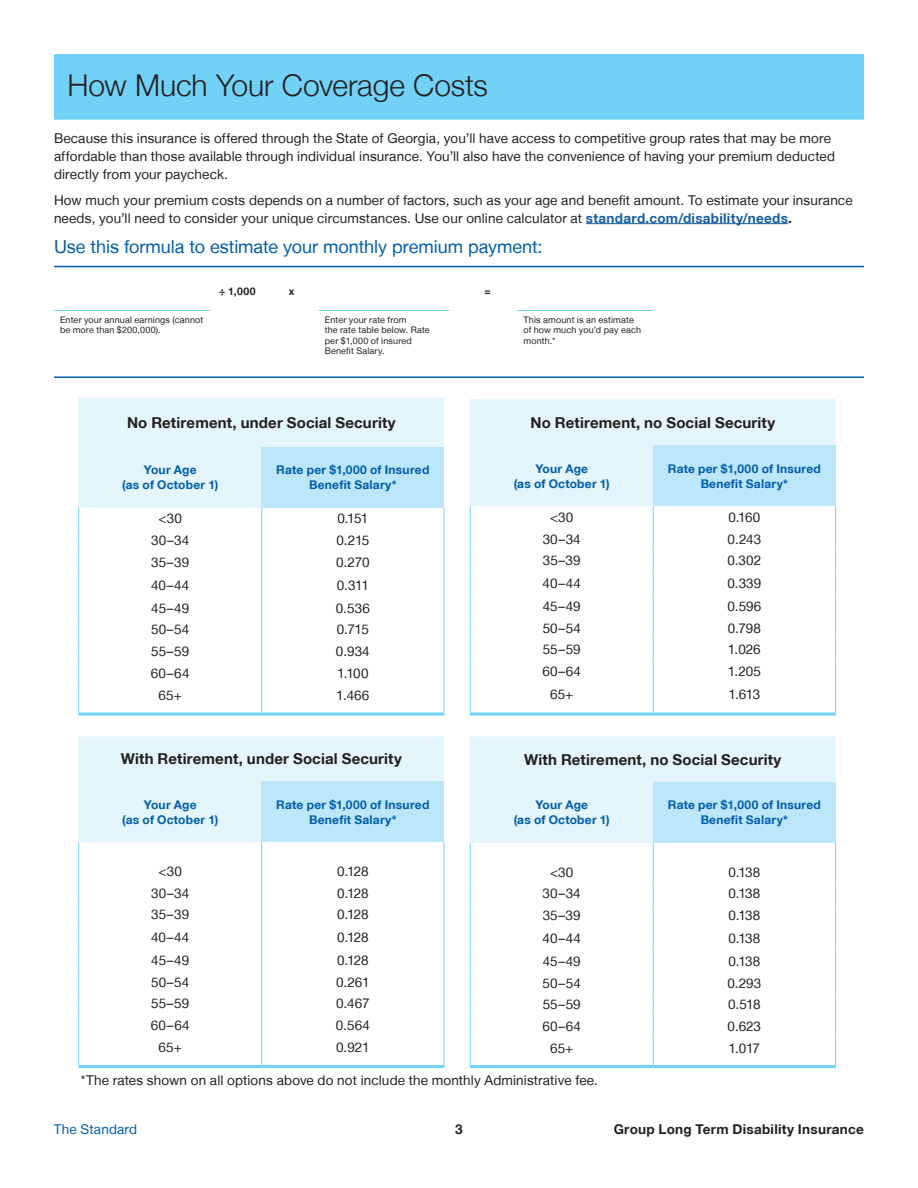
<style>
.page{position:relative;width:918px;height:1188px;background:#fff}
.page>*{position:absolute;margin:0;border:0;box-sizing:border-box;transform-origin:0 0}
.t1{font:300 30px "Helvetica Neue LT";letter-spacing:-.005em;color:#231f20}
.t2{font:18px "Helvetica Neue LT";letter-spacing:-.005em;color:#015dab}
.t3{font:700 15px "Helvetica Neue LT";letter-spacing:.01em;color:#231f20}
.t4{font:13.5px/18px "Helvetica Neue LT";letter-spacing:.01em;color:#231f20}
.t5{font:700 13.5px "Helvetica Neue LT";letter-spacing:.02em;color:#231f20}
.t6{font:13.5px "Helvetica Neue LT";letter-spacing:.01em;color:#015dab}
.t7{font:700 12px/15px "Helvetica Neue LT";letter-spacing:.02em;color:#015dab;text-align:center}
.t8{font:700 10.5px "Helvetica Neue LT";color:#231f20}
.t9{font:9px/10.5px "Helvetica Neue LT";letter-spacing:.02em;color:#231f20}
.s1{font-weight:700;color:#175d9e}
.s2{font-weight:700}
</style>
<div class="page">
<hr style="left:78px;top:712px;width:184px;height:3px;background:#72d1f6">
<hr style="left:262px;top:712px;width:182px;height:3px;background:#72d1f6">
<svg style="left:78px;top:398px;width:367px;height:314px"></svg>
<hr style="left:78px;top:398px;width:2px;height:49px;background:#e4f5fc">
<hr style="left:78px;top:447px;width:2px;height:61px;background:#e4f5fc">
<hr style="left:54px;top:310px;width:156px;height:1px;background:#72d1f6">
<hr style="left:319px;top:310px;width:130px;height:1px;background:#72d1f6">
<hr style="left:518px;top:310px;width:135px;height:1px;background:#72d1f6">
<hr style="left:54px;top:266px;width:810px;height:1px;background:#015dab">
<hr style="left:54px;top:376px;width:810px;height:2px;background:#015dab">
<hr style="left:586px;top:223px;width:202px;height:1px;background:#175d9e">
<div style="left:54px;top:55px;width:810px;height:64px;background:#72d1f6"></div>
<hr style="left:54px;top:54px;width:810px;height:2px;background:#72d1f6">
<hr style="left:54px;top:118px;width:810px;height:2px;background:#72d1f6">
<svg style="left:470px;top:399px;width:366px;height:283px"></svg>
<hr style="left:470px;top:682px;width:1px;height:30px;background:#72d1f6">
<svg style="left:470px;top:712px;width:183px;height:4px"></svg>
<hr style="left:653px;top:682px;width:1px;height:30px;background:#72d1f6">
<svg style="left:653px;top:712px;width:183px;height:4px"></svg>
<hr style="left:835px;top:682px;width:1px;height:30px;background:#72d1f6">
<hr style="left:470px;top:399px;width:1px;height:47px;background:#e4f5fc">
<hr style="left:470px;top:446px;width:1px;height:60px;background:#e4f5fc">
<div style="left:80px;top:736px;width:364px;height:106px;background:#e4f5fc"></div>
<div style="left:262px;top:782px;width:182px;height:60px;background:#bce6fa"></div>
<hr style="left:78px;top:842px;width:1px;height:40px;background:#72d1f6">
<hr style="left:261px;top:842px;width:1px;height:40px;background:#72d1f6">
<hr style="left:444px;top:842px;width:1px;height:40px;background:#72d1f6">
<svg style="left:78px;top:882px;width:1px;height:183px"></svg>
<hr style="left:78px;top:1065px;width:184px;height:3px;background:#72d1f6">
<svg style="left:261px;top:882px;width:1px;height:183px"></svg>
<hr style="left:262px;top:1065px;width:182px;height:3px;background:#72d1f6">
<svg style="left:444px;top:882px;width:1px;height:183px"></svg>
<hr style="left:78px;top:736px;width:2px;height:46px;background:#e4f5fc">
<hr style="left:78px;top:781px;width:2px;height:61px;background:#e4f5fc">
<div style="left:471px;top:736px;width:365px;height:107px;background:#e4f5fc"></div>
<div style="left:653px;top:782px;width:183px;height:61px;background:#bce6fa"></div>
<hr style="left:470px;top:843px;width:1px;height:40px;background:#72d1f6">
<hr style="left:653px;top:843px;width:1px;height:40px;background:#72d1f6">
<hr style="left:835px;top:843px;width:1px;height:40px;background:#72d1f6">
<svg style="left:470px;top:883px;width:1px;height:182px"></svg>
<hr style="left:470px;top:1065px;width:183px;height:3px;background:#72d1f6">
<svg style="left:653px;top:883px;width:1px;height:182px"></svg>
<hr style="left:653px;top:1065px;width:183px;height:3px;background:#72d1f6">
<svg style="left:835px;top:883px;width:1px;height:182px"></svg>
<hr style="left:470px;top:736px;width:1px;height:46px;background:#e4f5fc">
<hr style="left:470px;top:782px;width:1px;height:61px;background:#e4f5fc">
<h2 class="t1" style="left:68px;top:67px;width:422px">How Much Your Coverage Costs</h2>
<p class="t4" style="left:54px;top:129px;width:783px">Because this insurance is offered through the State of Georgia, you’ll have access to competitive group rates that may be more affordable than those available through individual insurance. You’ll also have the convenience of having your premium deducted directly from your paycheck.</p>
<p class="t4" style="left:54px;top:191px;width:800px">How much your premium costs depends on a number of factors, such as your age and benefit amount. To estimate your insurance needs, you’ll need to consider your unique circumstances. Use our online calculator at <span class="s1">standard.com/disability/needs</span><span class="s2">.</span></p>
<p class="t2" style="left:54px;top:236px;width:490px">Use this formula to estimate your monthly premium payment:</p>
<p class="t9" style="left:60px;top:314px;width:145px">Enter your annual earnings (cannot be more than $200,000).</p>
<p class="t8" style="left:219px;top:285px;width:38px">÷ 1,000</p>
<p class="t8" style="left:289px;top:285px;width:7px">x</p>
<p class="t9" style="left:325px;top:314px;width:107px">Enter your rate from<br>the rate table below. Rate per $1,000 of insured<br>Benefit Salary.</p>
<h3 class="t3" style="left:127px;top:413px;width:270px">No Retirement, under Social Security</h3>
<p class="t7" style="left:122px;top:462px;width:98px">Your Age<br>(as of October 1)</p>
<p class="t7" style="left:276px;top:462px;width:155px">Rate per $1,000 of Insured<br>Benefit Salary*</p>
<p class="t4" style="left:159px;top:509px;width:25px">&lt;30</p>
<p class="t4" style="left:337px;top:509px;width:33px">0.151</p>
<p class="t4" style="left:151px;top:531px;width:40px">30–34</p>
<p class="t4" style="left:336px;top:531px;width:34px">0.215</p>
<p class="t4" style="left:151px;top:553px;width:39px">35–39</p>
<p class="t4" style="left:336px;top:553px;width:35px">0.270</p>
<p class="t4" style="left:151px;top:576px;width:40px">40–44</p>
<p class="t4" style="left:337px;top:576px;width:34px">0.311</p>
<p class="t4" style="left:151px;top:599px;width:40px">45–49</p>
<p class="t4" style="left:336px;top:599px;width:35px">0.536</p>
<p class="t4" style="left:151px;top:620px;width:40px">50–54</p>
<p class="t4" style="left:337px;top:620px;width:34px">0.715</p>
<p class="t4" style="left:151px;top:642px;width:39px">55–59</p>
<p class="t4" style="left:336px;top:642px;width:35px">0.934</p>
<p class="t4" style="left:151px;top:664px;width:40px">60–64</p>
<p class="t4" style="left:337px;top:664px;width:33px">1.100</p>
<p class="t4" style="left:159px;top:686px;width:25px">65+</p>
<p class="t4" style="left:336px;top:686px;width:35px">1.466</p>
<h3 class="t3" style="left:121px;top:750px;width:283px">With Retirement, under Social Security</h3>
<p class="t7" style="left:122px;top:797px;width:98px">Your Age<br>(as of October 1)</p>
<p class="t7" style="left:276px;top:797px;width:155px">Rate per $1,000 of Insured<br>Benefit Salary*</p>
<p class="t8" style="left:485px;top:285px;width:8px">=</p>
<p class="t9" style="left:524px;top:314px;width:119px">This amount is an estimate of how much you’d pay each month.*</p>
<h3 class="t3" style="left:531px;top:413px;width:246px">No Retirement, no Social Security</h3>
<p class="t7" style="left:514px;top:461px;width:98px">Your Age<br>(as of October 1)</p>
<p class="t7" style="left:668px;top:461px;width:155px">Rate per $1,000 of Insured<br>Benefit Salary*</p>
<p class="t4" style="left:550px;top:508px;width:25px">&lt;30</p>
<p class="t4" style="left:728px;top:508px;width:34px">0.160</p>
<p class="t4" style="left:543px;top:530px;width:40px">30–34</p>
<p class="t4" style="left:728px;top:530px;width:35px">0.243</p>
<p class="t4" style="left:543px;top:551px;width:39px">35–39</p>
<p class="t4" style="left:727px;top:551px;width:36px">0.302</p>
<p class="t4" style="left:543px;top:574px;width:40px">40–44</p>
<p class="t4" style="left:727px;top:574px;width:35px">0.339</p>
<p class="t4" style="left:543px;top:597px;width:40px">45–49</p>
<p class="t4" style="left:727px;top:597px;width:35px">0.596</p>
<p class="t4" style="left:543px;top:619px;width:40px">50–54</p>
<p class="t4" style="left:728px;top:619px;width:35px">0.798</p>
<p class="t4" style="left:543px;top:640px;width:39px">55–59</p>
<p class="t4" style="left:728px;top:640px;width:34px">1.026</p>
<p class="t4" style="left:542px;top:662px;width:40px">60–64</p>
<p class="t4" style="left:728px;top:662px;width:35px">1.205</p>
<p class="t4" style="left:550px;top:685px;width:25px">65+</p>
<p class="t4" style="left:728px;top:685px;width:33px">1.613</p>
<h3 class="t3" style="left:524px;top:750px;width:259px">With Retirement, no Social Security</h3>
<p class="t7" style="left:514px;top:797px;width:98px">Your Age<br>(as of October 1)</p>
<p class="t7" style="left:668px;top:797px;width:155px">Rate per $1,000 of Insured<br>Benefit Salary*</p>
<p class="t4" style="left:159px;top:862px;width:25px">&lt;30</p>
<p class="t4" style="left:337px;top:862px;width:33px">0.128</p>
<p class="t4" style="left:151px;top:884px;width:40px">30–34</p>
<p class="t4" style="left:337px;top:884px;width:33px">0.128</p>
<p class="t4" style="left:151px;top:905px;width:39px">35–39</p>
<p class="t4" style="left:337px;top:905px;width:33px">0.128</p>
<p class="t4" style="left:151px;top:928px;width:40px">40–44</p>
<p class="t4" style="left:337px;top:928px;width:33px">0.128</p>
<p class="t4" style="left:151px;top:951px;width:40px">45–49</p>
<p class="t4" style="left:337px;top:951px;width:33px">0.128</p>
<p class="t4" style="left:151px;top:973px;width:40px">50–54</p>
<p class="t4" style="left:336px;top:973px;width:35px">0.261</p>
<p class="t4" style="left:151px;top:994px;width:39px">55–59</p>
<p class="t4" style="left:336px;top:994px;width:35px">0.467</p>
<p class="t4" style="left:151px;top:1016px;width:40px">60–64</p>
<p class="t4" style="left:336px;top:1016px;width:35px">0.564</p>
<p class="t4" style="left:159px;top:1038px;width:25px">65+</p>
<p class="t4" style="left:336px;top:1038px;width:35px">0.921</p>
<p class="t4" style="left:550px;top:863px;width:25px">&lt;30</p>
<p class="t4" style="left:728px;top:863px;width:33px">0.138</p>
<p class="t4" style="left:543px;top:884px;width:40px">30–34</p>
<p class="t4" style="left:728px;top:884px;width:33px">0.138</p>
<p class="t4" style="left:543px;top:906px;width:39px">35–39</p>
<p class="t4" style="left:728px;top:906px;width:33px">0.138</p>
<p class="t4" style="left:543px;top:929px;width:40px">40–44</p>
<p class="t4" style="left:728px;top:929px;width:33px">0.138</p>
<p class="t4" style="left:543px;top:952px;width:40px">45–49</p>
<p class="t4" style="left:728px;top:952px;width:33px">0.138</p>
<p class="t4" style="left:543px;top:974px;width:40px">50–54</p>
<p class="t4" style="left:727px;top:974px;width:36px">0.293</p>
<p class="t4" style="left:543px;top:995px;width:39px">55–59</p>
<p class="t4" style="left:728px;top:995px;width:34px">0.518</p>
<p class="t4" style="left:542px;top:1017px;width:40px">60–64</p>
<p class="t4" style="left:728px;top:1017px;width:35px">0.623</p>
<p class="t4" style="left:550px;top:1039px;width:25px">65+</p>
<p class="t4" style="left:729px;top:1039px;width:33px">1.017</p>
<p class="t4" style="left:81px;top:1071px;width:518px">*The rates shown on all options above do not include the monthly Administrative fee.</p>
<p class="t6" style="left:54px;top:1121px;width:85px">The Standard</p>
<p class="t5" style="left:614px;top:1121px;width:252px">Group Long Term Disability Insurance</p>
<p class="t5" style="left:455px;top:1121px;width:9px">3</p>
</div>
